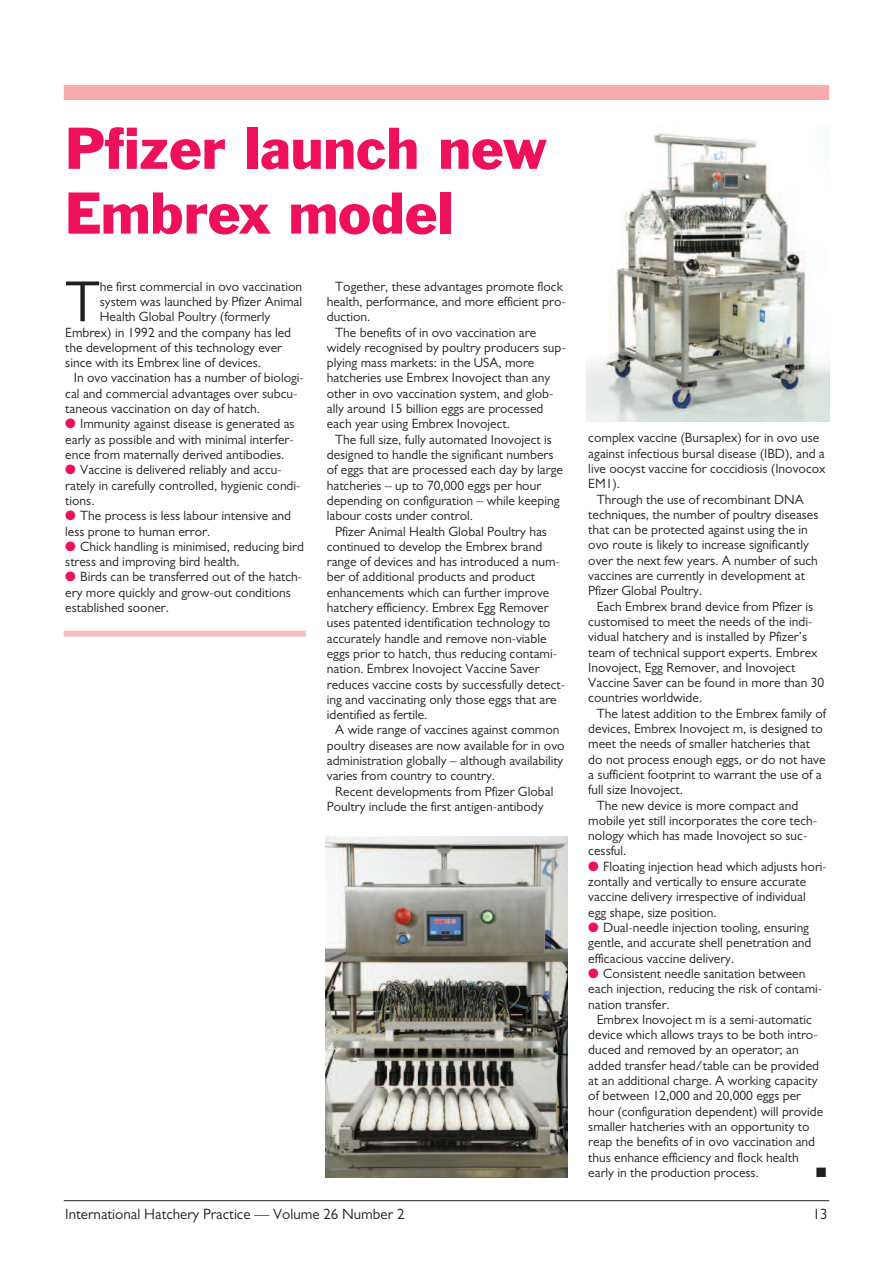
<style>
.page{position:relative;width:893px;height:1263px;background:#fff}
.page>*{position:absolute;margin:0;border:0;box-sizing:border-box;transform-origin:0 0}
.t1{font:58.35px "Gill Sans";color:#231f20}
.t2{font:54px/64.8px "Franklin Gothic BT";color:#ee1059}
.t3{font:15px "Gill Sans";color:#231f20}
.t4{font:13.5px/15.3px "Gill Sans";color:#231f20}
.t5{font:13.5px "Zapf Dingbats";color:#231f20}
.s1{color:#ee1059}
</style>
<div class="page">
<hr style="left:64px;top:1200px;width:765px;height:1px;background:#231f20">
<img style="left:587px;top:132px;width:242px;height:289px">
<div style="left:64px;top:85px;width:765px;height:15px;background:#f8abad"></div>
<img style="left:325px;top:836px;width:243px;height:342px">
<div style="left:64px;top:631px;width:242px;height:6px;background:#f9bebe"></div>
<h2 class="t2" style="left:65px;top:121px;width:482px">Pfizer launch new<br>Embrex model</h2>
<h1 class="t1" style="left:65px;top:281px;width:36px">T</h1>
<p class="t4" style="left:100px;top:280px;width:204px">he first commercial in ovo vaccination</p>
<p class="t4" style="left:100px;top:295px;width:204px">system was launched by Pfizer Animal</p>
<p class="t4" style="left:100px;top:310px;width:172px">Health Global Poultry (formerly</p>
<p class="t4" style="left:65px;top:326px;width:227px">Embrex) in 1992 and the company has led</p>
<p class="t4" style="left:65px;top:341px;width:218px">the development of this technology ever</p>
<p class="t4" style="left:65px;top:356px;width:197px">since with its Embrex line of devices.</p>
<p class="t4" style="left:74px;top:372px;width:232px">In ovo vaccination has a number of biologi-</p>
<p class="t4" style="left:65px;top:387px;width:234px">cal and commercial advantages over subcu-</p>
<p class="t4" style="left:65px;top:402px;width:196px">taneous vaccination on day of hatch.</p>
<p class="t4" style="left:65px;top:418px;width:231px;text-align:justify"><span class="s1">●</span> Immunity against disease is generated as early as possible and with minimal interfer&shy;ence from maternally derived antibodies.</p>
<p class="t4" style="left:65px;top:463px;width:237px"><span class="s1">●</span> Vaccine is delivered reliably and accu&shy;rately in carefully controlled, hygienic condi&shy;tions.</p>
<p class="t4" style="left:65px;top:509px;width:227px"><span class="s1">●</span> The process is less labour intensive and less prone to human error.</p>
<p class="t4" style="left:65px;top:540px;width:240px"><span class="s1">●</span> Chick handling is minimised, reducing bird stress and improving bird health.</p>
<p class="t4" style="left:65px;top:571px;width:239px"><span class="s1">●</span> Birds can be transferred out of the hatch&shy;ery more quickly and grow-out conditions established sooner.</p>
<p class="t4" style="left:335px;top:280px;width:229px">Together, these advantages promote flock</p>
<p class="t4" style="left:327px;top:295px;width:241px">health, performance, and more efficient pro-</p>
<p class="t4" style="left:327px;top:310px;width:45px">duction.</p>
<p class="t4" style="left:335px;top:326px;width:202px">The benefits of in ovo vaccination are</p>
<p class="t4" style="left:327px;top:341px;width:240px">widely recognised by poultry producers sup-</p>
<p class="t4" style="left:327px;top:356px;width:209px">plying mass markets: in the USA, more</p>
<p class="t4" style="left:327px;top:372px;width:225px">hatcheries use Embrex Inovoject than any</p>
<p class="t4" style="left:327px;top:387px;width:228px">other in ovo vaccination system, and glob-</p>
<p class="t4" style="left:327px;top:402px;width:218px">ally around 15 billion eggs are processed</p>
<p class="t4" style="left:327px;top:418px;width:185px">each year using Embrex Inovoject.</p>
<p class="t4" style="left:335px;top:433px;width:218px">The full size, fully automated Inovoject is</p>
<p class="t4" style="left:327px;top:448px;width:228px">designed to handle the significant numbers</p>
<p class="t4" style="left:327px;top:463px;width:238px">of eggs that are processed each day by large</p>
<p class="t4" style="left:327px;top:479px;width:216px">hatcheries – up to 70,000 eggs per hour</p>
<p class="t4" style="left:327px;top:494px;width:234px">depending on configuration – while keeping</p>
<p class="t4" style="left:327px;top:509px;width:148px">labour costs under control.</p>
<p class="t4" style="left:335px;top:525px;width:213px">Pfizer Animal Health Global Poultry has</p>
<p class="t4" style="left:327px;top:540px;width:217px">continued to develop the Embrex brand</p>
<p class="t4" style="left:327px;top:555px;width:235px">range of devices and has introduced a num-</p>
<p class="t4" style="left:327px;top:571px;width:210px">ber of additional products and product</p>
<p class="t4" style="left:327px;top:586px;width:224px">enhancements which can further improve</p>
<p class="t4" style="left:327px;top:601px;width:223px">hatchery efficiency. Embrex Egg Remover</p>
<p class="t4" style="left:327px;top:616px;width:225px">uses patented identification technology to</p>
<p class="t4" style="left:327px;top:632px;width:221px">accurately handle and remove non-viable</p>
<p class="t4" style="left:327px;top:647px;width:232px">eggs prior to hatch, thus reducing contami-</p>
<p class="t4" style="left:327px;top:662px;width:214px">nation. Embrex Inovoject Vaccine Saver</p>
<p class="t4" style="left:327px;top:678px;width:240px">reduces vaccine costs by successfully detect-</p>
<p class="t4" style="left:327px;top:693px;width:231px">ing and vaccinating only those eggs that are</p>
<p class="t4" style="left:327px;top:708px;width:102px">identified as fertile.</p>
<p class="t4" style="left:335px;top:724px;width:226px">A wide range of vaccines against common</p>
<p class="t4" style="left:327px;top:739px;width:239px">poultry diseases are now available for in ovo</p>
<p class="t4" style="left:327px;top:754px;width:238px">administration globally – although availability</p>
<p class="t4" style="left:327px;top:769px;width:170px">varies from country to country.</p>
<p class="t4" style="left:335px;top:785px;width:220px">Recent developments from Pfizer Global</p>
<p class="t4" style="left:327px;top:800px;width:218px">Poultry include the first antigen-antibody</p>
<p class="t4" style="left:588px;top:432px;width:232px">complex vaccine (Bursaplex) for in ovo use</p>
<p class="t4" style="left:588px;top:447px;width:238px">against infectious bursal disease (IBD), and a</p>
<p class="t4" style="left:588px;top:462px;width:239px">live oocyst vaccine for coccidiosis (Inovocox</p>
<p class="t4" style="left:588px;top:477px;width:33px">EM1).</p>
<p class="t4" style="left:597px;top:493px;width:208px">Through the use of recombinant DNA</p>
<p class="t4" style="left:588px;top:508px;width:232px">techniques, the number of poultry diseases</p>
<p class="t4" style="left:588px;top:523px;width:221px">that can be protected against using the in</p>
<p class="t4" style="left:588px;top:539px;width:222px">ovo route is likely to increase significantly</p>
<p class="t4" style="left:588px;top:554px;width:231px">over the next few years. A number of such</p>
<p class="t4" style="left:588px;top:569px;width:218px">vaccines are currently in development at</p>
<p class="t4" style="left:588px;top:585px;width:115px">Pfizer Global Poultry.</p>
<p class="t4" style="left:597px;top:600px;width:218px">Each Embrex brand device from Pfizer is</p>
<p class="t4" style="left:588px;top:615px;width:226px">customised to meet the needs of the indi-</p>
<p class="t4" style="left:588px;top:630px;width:220px">vidual hatchery and is installed by Pfizer’s</p>
<p class="t4" style="left:588px;top:646px;width:231px">team of technical support experts. Embrex</p>
<p class="t4" style="left:588px;top:661px;width:208px">Inovoject, Egg Remover, and Inovoject</p>
<p class="t4" style="left:588px;top:676px;width:238px">Vaccine Saver can be found in more than 30</p>
<p class="t4" style="left:588px;top:692px;width:115px">countries worldwide.</p>
<p class="t4" style="left:597px;top:707px;width:231px">The latest addition to the Embrex family of</p>
<p class="t4" style="left:588px;top:722px;width:236px">devices, Embrex Inovoject m, is designed to</p>
<p class="t4" style="left:588px;top:738px;width:223px">meet the needs of smaller hatcheries that</p>
<p class="t4" style="left:588px;top:753px;width:239px">do not process enough eggs, or do not have</p>
<p class="t4" style="left:588px;top:768px;width:235px">a sufficient footprint to warrant the use of a</p>
<p class="t4" style="left:588px;top:783px;width:96px">full size Inovoject.</p>
<p class="t4" style="left:597px;top:799px;width:203px">The new device is more compact and</p>
<p class="t4" style="left:588px;top:814px;width:230px">mobile yet still incorporates the core tech-</p>
<p class="t4" style="left:588px;top:829px;width:221px">nology which has made Inovoject so suc-</p>
<p class="t4" style="left:588px;top:845px;width:40px">cessful.</p>
<p class="t4" style="left:588px;top:860px;width:240px"><span class="s1">●</span> Floating injection head which adjusts hori&shy;zontally and vertically to ensure accurate vaccine delivery irrespective of individual egg shape, size position.</p>
<p class="t4" style="left:588px;top:921px;width:225px"><span class="s1">●</span> Dual-needle injection tooling, ensuring gentle, and accurate shell penetration and efficacious vaccine delivery.</p>
<p class="t4" style="left:588px;top:967px;width:235px"><span class="s1">●</span> Consistent needle sanitation between each injection, reducing the risk of contami&shy;nation transfer.</p>
<p class="t4" style="left:588px;top:1013px;width:236px;text-indent:9px">Embrex Inovoject m is a semi-automatic device which allows trays to be both intro&shy;duced and removed by an operator; an added transfer head/table can be provided at an additional charge. A working capacity of between 12,000 and 20,000 eggs per hour (configuration dependent) will provide smaller hatcheries with an opportunity to reap the benefits of in ovo vaccination and thus enhance efficiency and flock health early in the production process.</p>
<p class="t5" style="left:816px;top:1164px;width:12px">■</p>
<p class="t3" style="left:65px;top:1209px;width:341px">International Hatchery Practice — Volume 26 Number 2</p>
<p class="t3" style="left:813px;top:1209px;width:16px">13</p>
</div>
